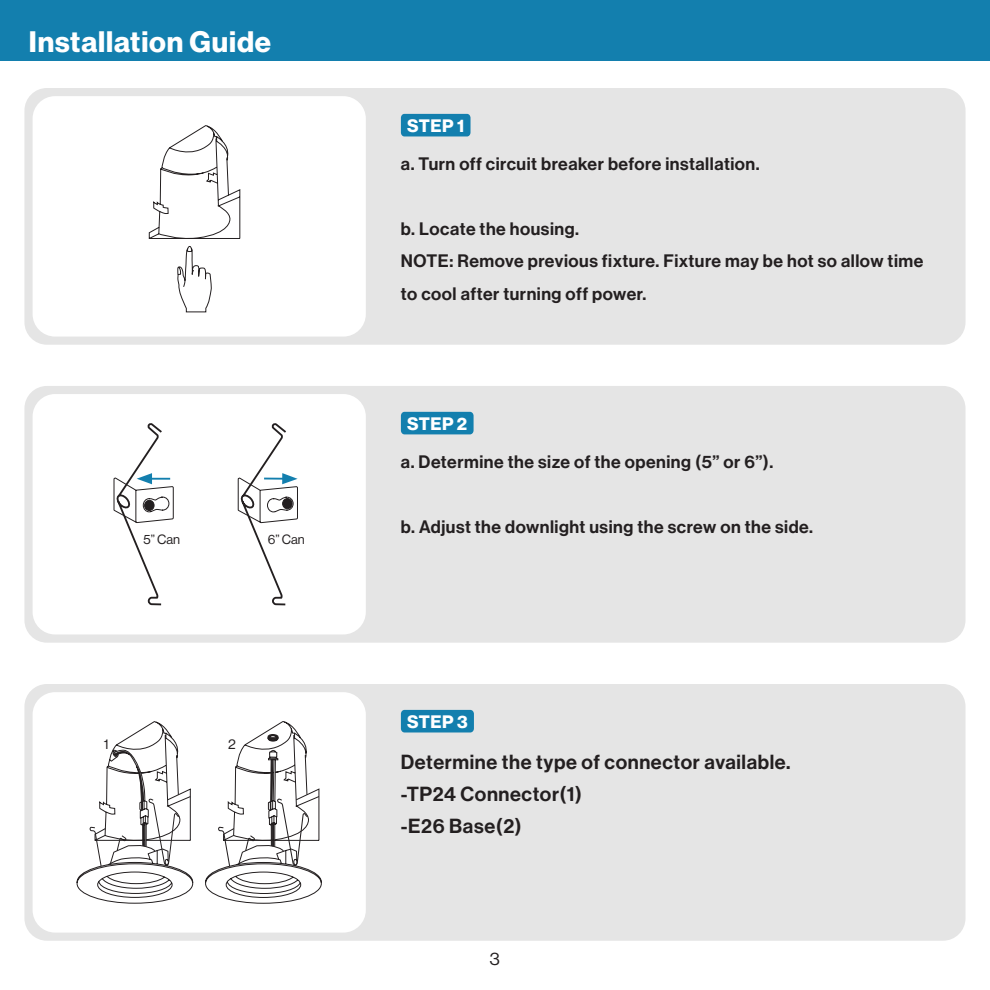
<style>
.page{position:relative;width:990px;height:990px;background:#fff}
.page>*{position:absolute;margin:0;border:0;box-sizing:border-box;transform-origin:0 0}
.t1{font:29px "N Haas Grotesk DS Pro 75 Bd";letter-spacing:.03em;color:#fff}
.t2{font:20px "N Haas Grotesk DS Pro 65 Md";letter-spacing:.03em;color:#231f20}
.t3{font:17.75px "N Haas Grotesk DS Pro 65 Md";letter-spacing:.03em;color:#231f20}
.t4{font:17.75px "N Haas Grotesk DS Pro 75 Bd";letter-spacing:.03em;color:#fff}
.t5{font:17.75px "N Haas Grotesk DS Pro 55 Rg";color:#231f20}
.t6{font:14px "N Haas Grotesk DS Pro 55 Rg";color:#231f20}
.t7{font:13.25px "N Haas Grotesk DS Pro 55 Rg";letter-spacing:.005em;color:#231f20}
</style>
<div class="page">
<div style="left:24px;top:88px;width:942px;height:257px;background:#e5e5e5;border-radius:22px"></div>
<div style="left:24px;top:386px;width:942px;height:257px;background:#e5e5e5;border-radius:22px"></div>
<div style="left:24px;top:684px;width:942px;height:257px;background:#e5e5e5;border-radius:22px"></div>
<div style="left:33px;top:394px;width:333px;height:240px;background:#fff;border-radius:22px"></div>
<div style="left:33px;top:692px;width:333px;height:241px;background:#fff;border-radius:22px"></div>
<div style="left:33px;top:96px;width:333px;height:241px;background:#fff;border-radius:22px"></div>
<div style="left:401px;top:114px;width:70px;height:22px;background:#137fae;border-radius:4px"></div>
<div style="left:401px;top:412px;width:73px;height:22px;background:#137fae;border-radius:4px"></div>
<div style="left:401px;top:710px;width:73px;height:22px;background:#137fae;border-radius:4px"></div>
<div style="left:0;top:0;width:990px;height:61px;background:#137fae"></div>
<svg style="left:113px;top:423px;width:61px;height:183px"></svg>
<svg style="left:238px;top:423px;width:60px;height:183px"></svg>
<svg style="left:76px;top:721px;width:117px;height:183px"></svg>
<svg style="left:205px;top:721px;width:117px;height:183px"></svg>
<div style="left:270px;top:759px;width:3px;height:43px;border:1px solid #231f20"></div>
<svg style="left:148px;top:125px;width:93px;height:188px"></svg>
<p class="t1" style="left:29px;top:25px;width:244px">Installation Guide</p>
<p class="t7" style="left:144px;top:532px;width:38px">5” Can</p>
<p class="t7" style="left:268px;top:532px;width:38px">6” Can</p>
<p class="t6" style="left:104px;top:736px;width:6px">1</p>
<p class="t6" style="left:228px;top:736px;width:9px">2</p>
<p class="t4" style="left:407px;top:115px;width:59px">STEP 1</p>
<p class="t3" style="left:401px;top:154px;width:360px">a. Turn off circuit breaker before installation.</p>
<p class="t3" style="left:401px;top:219px;width:180px">b. Locate the housing.</p>
<p class="t3" style="left:401px;top:251px;width:524px">NOTE: Remove previous fixture. Fixture may be hot so allow time</p>
<p class="t3" style="left:401px;top:283px;width:247px">to cool after turning off power.</p>
<p class="t4" style="left:407px;top:413px;width:62px">STEP 2</p>
<p class="t3" style="left:401px;top:452px;width:374px">a. Determine the size of the opening (5” or 6”).</p>
<p class="t3" style="left:401px;top:517px;width:414px">b. Adjust the downlight using the screw on the side.</p>
<p class="t4" style="left:407px;top:711px;width:62px">STEP 3</p>
<p class="t2" style="left:401px;top:750px;width:391px">Determine the type of connector available.</p>
<p class="t2" style="left:401px;top:782px;width:183px">-TP24 Connector(1)</p>
<p class="t2" style="left:401px;top:815px;width:122px">-E26 Base(2)</p>
<p class="t5" style="left:490px;top:949px;width:12px">3</p>
</div>
